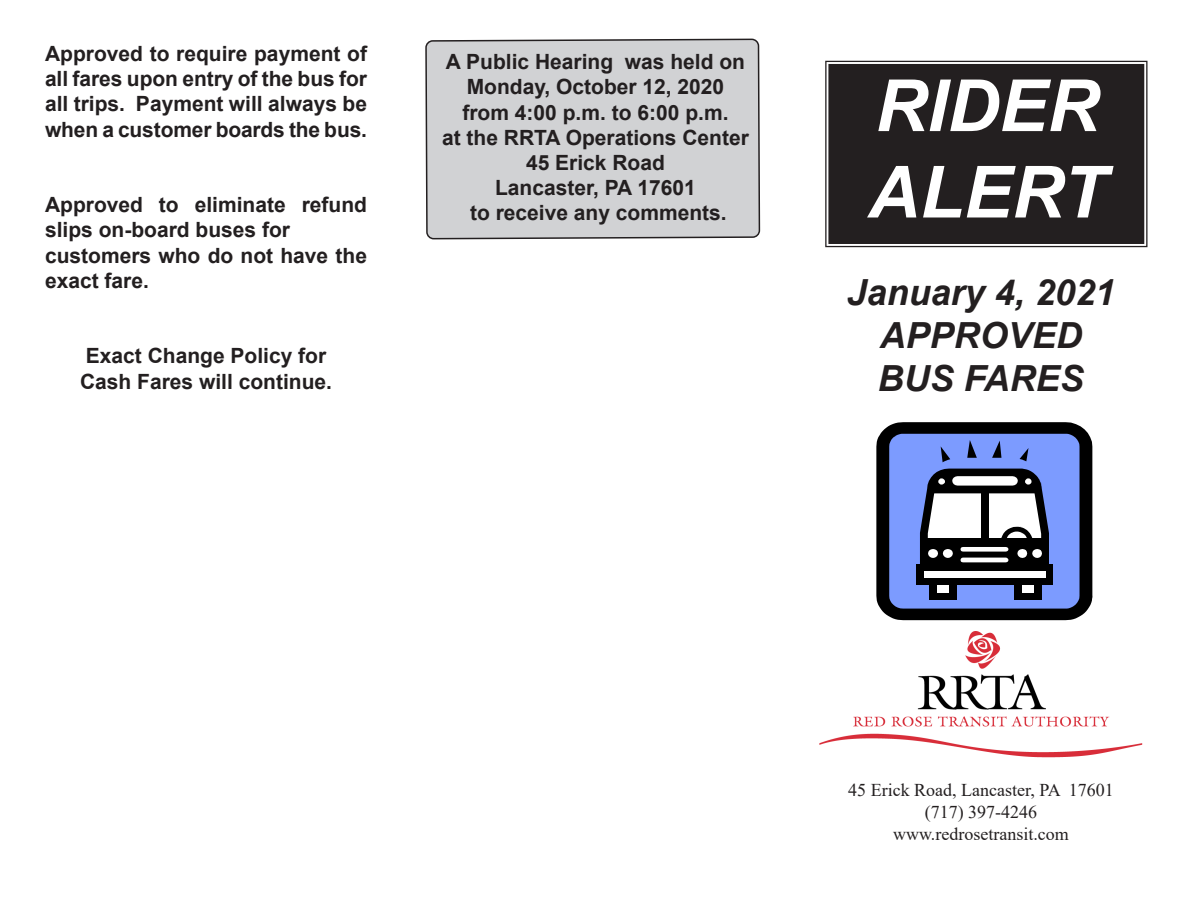
<style>
.page{position:relative;width:1188px;height:918px;background:#fff}
.page>*{position:absolute;margin:0;border:0;box-sizing:border-box;transform-origin:0 0}
.t1{font:italic 700 72px "Arial";color:#fff}
.t2{font:italic 700 36px "Arial";color:#231f20}
.t3{font:700 21px/25.2px "Arial";color:#231f20}
.t4{font:18px "Times New Roman";color:#231f20}
</style>
<div class="page">
<div style="left:425px;top:39px;width:336px;height:200px;background:#d1d2d4"></div>
<div style="left:825px;top:60px;width:323px;height:188px;background:#231f20"></div>
<div style="left:828px;top:64px;width:316px;height:180px;border:3px solid #231f20"></div>
<div style="left:833px;top:68px;width:307px;height:171px;border:1px solid #231f20"></div>
<img style="left:819px;top:631px;width:324px;height:126px">
<svg style="left:876px;top:422px;width:216px;height:198px"></svg>
<p class="t3" style="left:45px;top:41px;width:324px;text-align:justify">Approved to require payment of all fares upon entry of the bus for all trips. Payment will always be when a customer boards the bus.</p>
<p class="t3" style="left:45px;top:193px;width:324px">Approved to eliminate refund slips on-board buses for</p>
<p class="t3" style="left:45px;top:243px;width:324px">customers who do not have the exact fare.</p>
<p class="t3" style="left:86px;top:344px;width:242px">Exact Change Policy for</p>
<p class="t3" style="left:80px;top:369px;width:254px">Cash Fares will continue.</p>
<p class="t3" style="left:446px;top:50px;width:301px">A Public Hearing was held on</p>
<p class="t3" style="left:467px;top:75px;width:259px">Monday, October 12, 2020</p>
<p class="t3" style="left:462px;top:100px;width:268px">from 4:00 p.m. to 6:00 p.m.</p>
<p class="t3" style="left:442px;top:125px;width:308px">at the RRTA Operations Center</p>
<p class="t3" style="left:526px;top:150px;width:140px">45 Erick Road</p>
<p class="t3" style="left:495px;top:176px;width:202px">Lancaster, PA 17601</p>
<p class="t3" style="left:470px;top:201px;width:258px">to receive any comments.</p>
<p class="t1" style="left:875px;top:58px;width:225px">RIDER</p>
<p class="t1" style="left:868px;top:144px;width:240px">ALERT</p>
<p class="t2" style="left:847px;top:268px;width:270px">January 4, 2021</p>
<p class="t2" style="left:880px;top:311px;width:204px">APPROVED</p>
<p class="t2" style="left:878px;top:354px;width:208px">BUS FARES</p>
<p class="t4" style="left:848px;top:778px;width:267px">45 Erick Road, Lancaster, PA 17601</p>
<p class="t4" style="left:925px;top:799px;width:114px">(717) 397-4246</p>
<p class="t4" style="left:893px;top:821px;width:177px">www.redrosetransit.com</p>
</div>
